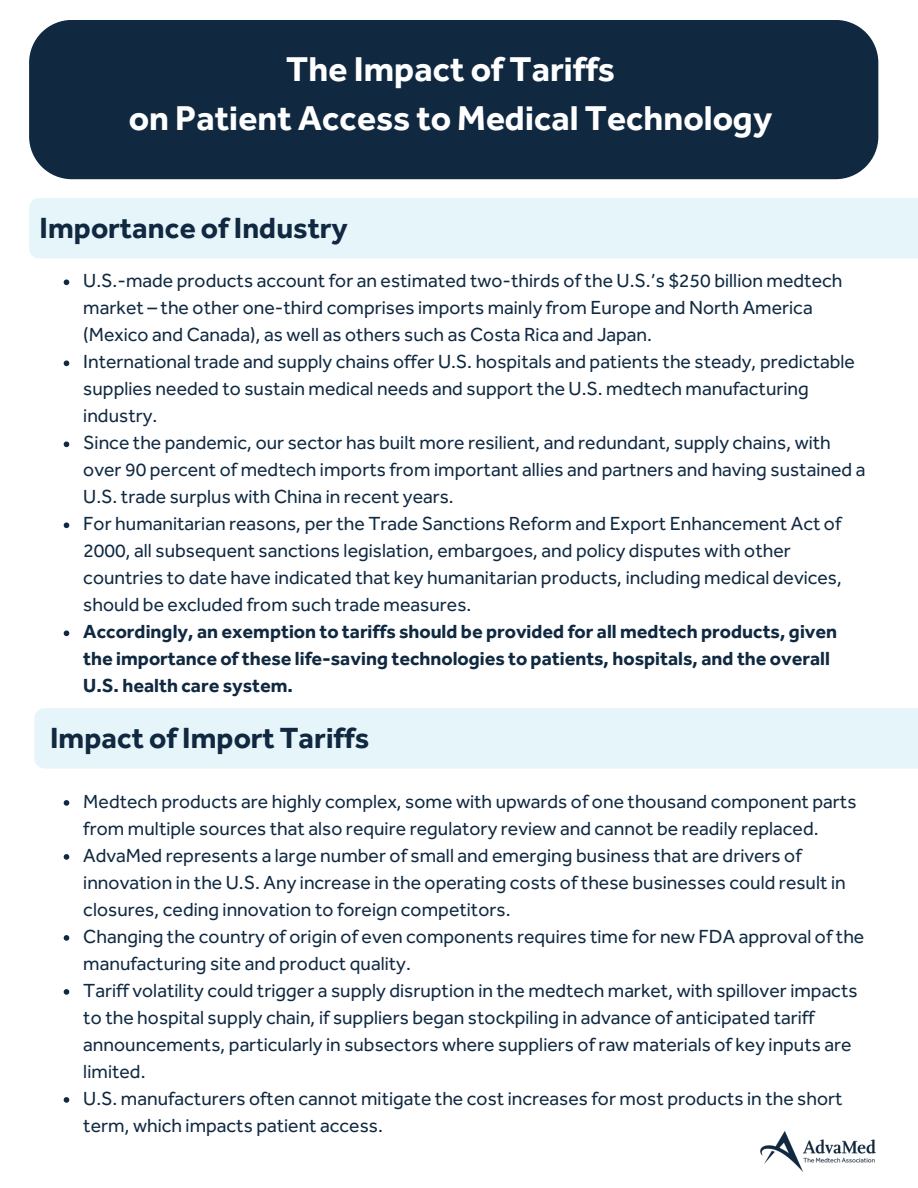
<style>
.page{position:relative;width:918px;height:1188px;background:#fff}
.page>*{position:absolute;margin:0;border:0;box-sizing:border-box;transform-origin:0 0}
.t1{font:700 35.4px/49.5px "Effra Trial";color:#fff;text-align:center}
.t2{font:700 30px "Effra Trial";color:#102941}
.t3{font:19.5px/27px "Effra Trial";color:#102941}
.t4{font:700 19.5px/27px "Effra Trial";color:#102941}
</style>
<div class="page">
<div style="left:29px;top:20px;width:849px;height:159px;background:#102941"></div>
<svg style="left:64px;top:279px;width:5px;height:6px"></svg>
<svg style="left:64px;top:360px;width:5px;height:6px"></svg>
<svg style="left:64px;top:441px;width:5px;height:6px"></svg>
<svg style="left:64px;top:522px;width:5px;height:6px"></svg>
<svg style="left:64px;top:630px;width:5px;height:6px"></svg>
<img style="left:760px;top:1131px;width:116px;height:41px">
<div style="left:29px;top:198px;width:889px;height:60px;background:#e6f5fa"></div>
<div style="left:34px;top:708px;width:884px;height:61px;background:#e6f5fa"></div>
<svg style="left:64px;top:800px;width:5px;height:6px"></svg>
<svg style="left:64px;top:854px;width:5px;height:6px"></svg>
<svg style="left:64px;top:935px;width:5px;height:6px"></svg>
<svg style="left:64px;top:989px;width:5px;height:6px"></svg>
<svg style="left:64px;top:1097px;width:5px;height:6px"></svg>
<p class="t1" style="left:129px;top:44px;width:645px">The Impact of Tariffs<br>on Patient Access to Medical Technology</p>
<p class="t2" style="left:40px;top:210px;width:310px">Importance of Industry</p>
<h1 class="t3" style="left:83px;top:267px;width:761px">U.S.-made products account for an estimated two-thirds of the U.S.’s $250 billion medtech market – the other one-third comprises imports mainly from Europe and North America (Mexico and Canada), as well as others such as Costa Rica and Japan.</h1>
<h2 class="t3" style="left:83px;top:348px;width:773px">International trade and supply chains offer U.S. hospitals and patients the steady, predictable supplies needed to sustain medical needs and support the U.S. medtech manufacturing industry.</h2>
<p class="t3" style="left:83px;top:429px;width:784px">Since the pandemic, our sector has built more resilient, and redundant, supply chains, with over 90 percent of medtech imports from important allies and partners and having sustained a<br>U.S. trade surplus with China in recent years.</p>
<p class="t3" style="left:83px;top:510px;width:760px">For humanitarian reasons, per the Trade Sanctions Reform and Export Enhancement Act of 2000, all subsequent sanctions legislation, embargoes, and policy disputes with other countries to date have indicated that key humanitarian products, including medical devices, should be excluded from such trade measures.</p>
<p class="t4" style="left:83px;top:618px;width:755px">Accordingly, an exemption to tariffs should be provided for all medtech products, given the importance of these life-saving technologies to patients, hospitals, and the overall<br>U.S. health care system.</p>
<h2 class="t2" style="left:50px;top:720px;width:321px">Impact of Import Tariffs</h2>
<p class="t3" style="left:83px;top:788px;width:775px">Medtech products are highly complex, some with upwards of one thousand component parts from multiple sources that also require regulatory review and cannot be readily replaced.</p>
<p class="t3" style="left:83px;top:842px;width:764px">AdvaMed represents a large number of small and emerging business that are drivers of innovation in the U.S. Any increase in the operating costs of these businesses could result in closures, ceding innovation to foreign competitors.</p>
<p class="t3" style="left:83px;top:923px;width:783px">Changing the country of origin of even components requires time for new FDA approval of the manufacturing site and product quality.</p>
<p class="t3" style="left:83px;top:977px;width:776px">Tariff volatility could trigger a supply disruption in the medtech market, with spillover impacts to the hospital supply chain, if suppliers began stockpiling in advance of anticipated tariff announcements, particularly in subsectors where suppliers of raw materials of key inputs are limited.</p>
<p class="t3" style="left:83px;top:1085px;width:761px">U.S. manufacturers often cannot mitigate the cost increases for most products in the short term, which impacts patient access.</p>
</div>
